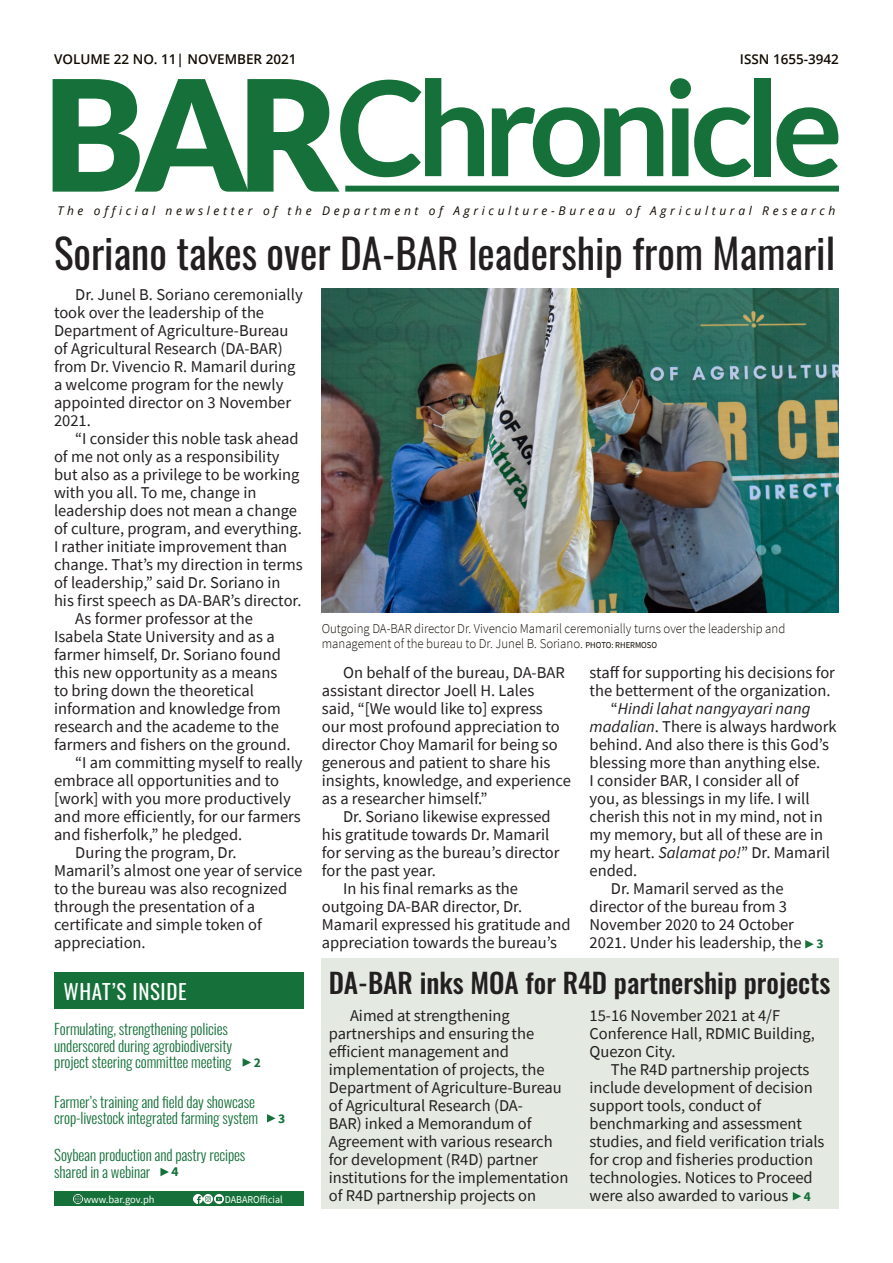
<style>
.page{position:relative;width:893px;height:1263px;background:#fff}
.page>*{position:absolute;margin:0;border:0;box-sizing:border-box;transform-origin:0 0}
.Captions{font:900 154.5px "Lato";color:#157139}
.Captions-2{font:700 132px "Lato";letter-spacing:-.06em;color:#157139}
.Headline{font:41.25px "Oswald";color:#231f20}
.Headline-2{font:500 27.45px "Oswald";color:#231f20}
.Contents{font:21px "Oswald";letter-spacing:.03em;color:#fff}
.t1{font:16.5px/18px "Source Sans Pro";color:#231f20}
.Contents-2{font:300 15px/16.5px "Oswald";letter-spacing:-.01em;color:#157139}
.Captions-3{font:300 13.5px/15px "Source Sans Pro";color:#100b00;scale:.95 1}
.t2{font:600 13.5px "Open Sans";color:#100b00}
.Contents-3{font:700 13.5px "Source Sans Pro";color:#157139}
.t3{font:italic 12px "Open Sans";letter-spacing:.305em;color:#100b00}
.t4{font:10.5px "Source Sans Pro";color:#fff}
.t5{font:10.5px "Source Sans Pro";color:#fff;scale:.95 1}
.s1{font-weight:400;font-size:9px}
.s2{font-style:italic}
</style>
<div class="page">
<div style="left:54px;top:972px;width:249px;height:36px;background:#157139"></div>
<div style="left:345px;top:186px;width:494px;height:6px;background:#157139"></div>
<div style="left:55px;top:1191px;width:249px;height:15px;background:#157139"></div>
<svg style="left:74px;top:1194px;width:9px;height:9px"></svg>
<svg style="left:193px;top:1194px;width:30px;height:9px"></svg>
<svg style="left:243px;top:1058px;width:8px;height:9px"></svg>
<svg style="left:267px;top:1114px;width:9px;height:8px"></svg>
<svg style="left:160px;top:1168px;width:9px;height:8px"></svg>
<svg style="left:805px;top:940px;width:9px;height:8px"></svg>
<div style="left:322px;top:959px;width:517px;height:250px;background:#e4eae2"></div>
<img style="left:322px;top:288px;width:517px;height:324px">
<svg style="left:793px;top:1192px;width:8px;height:8px"></svg>
<p class="t2" style="left:54px;top:50px;width:244px">VOLUME 22 NO. 11| NOVEMBER 2021</p>
<p class="t2" style="left:740px;top:50px;width:101px">ISSN 1655-3942</p>
<p class="Captions" style="left:43px;top:45px;width:299px">BAR</p>
<p class="Captions-2" style="left:336px;top:52px;width:508px">Chronicle</p>
<p class="t3" style="left:57px;top:202px;width:780px">The official newsletter of the Department of Agriculture-Bureau of Agricultural Research</p>
<p class="Headline" style="left:54px;top:216px;width:783px">Soriano takes over DA-BAR leadership from Mamaril</p>
<p class="t1" style="left:54px;top:286px;width:250px;text-indent:21px">Dr. Junel B. Soriano ceremonially took over the leadership of the<br>Department of Agriculture-Bureau of Agricultural Research (DA-BAR) from Dr. Vivencio R. Mamaril during a welcome program for the newly appointed director on 3 November<br>2021.</p>
<p class="t1" style="left:54px;top:430px;width:250px;text-indent:21px">“I consider this noble task ahead of me not only as a responsibility but also as a privilege to be working with you all. To me, change in leadership does not mean a change of culture, program, and everything.<br>I rather initiate improvement than change. That’s my direction in terms of leadership,” said Dr. Soriano in his first speech as DA-BAR’s director.</p>
<p class="t1" style="left:54px;top:610px;width:238px;text-indent:21px">As former professor at the<br>Isabela State University and as a farmer himself, Dr. Soriano found this new opportunity as a means to bring down the theoretical information and knowledge from research and the academe to the farmers and fishers on the ground.</p>
<p class="t1" style="left:54px;top:754px;width:250px;text-indent:21px">“I am committing myself to really embrace all opportunities and to [work] with you more productively and more efficiently, for our farmers and fisherfolk,” he pledged.</p>
<p class="t1" style="left:54px;top:844px;width:250px;text-indent:21px">During the program, Dr.<br>Mamaril’s almost one year of service to the bureau was also recognized through the presentation of a certificate and simple token of appreciation.</p>
<p class="Contents" style="left:64px;top:973px;width:125px">WHAT’S INSIDE</p>
<p class="Contents-2" style="left:54px;top:1019px;width:179px">Formulating, strengthening policies underscored during agrobiodiversity project steering committee meeting</p>
<p class="Contents-3" style="left:254px;top:1053px;width:9px">2</p>
<p class="Contents-2" style="left:54px;top:1091px;width:205px">Farmer’s training and field day showcase crop-livestock integrated farming system</p>
<p class="Contents-2" style="left:54px;top:1145px;width:193px">Soybean production and pastry recipes shared in a webinar</p>
<p class="Contents-3" style="left:172px;top:1162px;width:9px">4</p>
<p class="Contents-3" style="left:278px;top:1109px;width:9px">3</p>
<p class="t4" style="left:84px;top:1192px;width:72px">www.bar.gov.ph</p>
<p class="t5" style="left:225px;top:1192px;width:62px">DABAROfficial</p>
<p class="Captions-3" style="left:322px;top:621px;width:489px">Outgoing DA-BAR director Dr. Vivencio Mamaril ceremonially turns over the leadership and management of the bureau to Dr. Junel B. Soriano. <span class="s1">PHOTO: RHERMOSO</span></p>
<p class="t1" style="left:322px;top:664px;width:251px;text-indent:21px">On behalf of the bureau, DA-BAR assistant director Joell H. Lales<br>said, “[We would like to] express<br>our most profound appreciation to director Choy Mamaril for being so generous and patient to share his insights, knowledge, and experience as a researcher himself.”</p>
<p class="t1" style="left:322px;top:808px;width:239px;text-indent:21px">Dr. Soriano likewise expressed his gratitude towards Dr. Mamaril for serving as the bureau’s director for the past year.</p>
<p class="t1" style="left:322px;top:880px;width:250px;text-indent:21px">In his final remarks as the outgoing DA-BAR director, Dr.<br>Mamaril expressed his gratitude and appreciation towards the bureau’s</p>
<p class="t1" style="left:590px;top:664px;width:247px">staff for supporting his decisions for the betterment of the organization.</p>
<p class="t1" style="left:590px;top:700px;width:249px;text-indent:21px">“<span class="s2">Hindi lahat nangyayari nang madalian</span>. There is always hardwork behind. And also there is this God’s blessing more than anything else.<br>I consider BAR, I consider all of<br>you, as blessings in my life. I will cherish this not in my mind, not in my memory, but all of these are in my heart. <span class="s2">Salamat po!</span>” Dr. Mamaril ended.</p>
<p class="t1" style="left:590px;top:880px;width:214px;text-indent:21px">Dr. Mamaril served as the director of the bureau from 3<br>November 2020 to 24 October<br>2021. Under his leadership, the</p>
<p class="Contents-3" style="left:816px;top:935px;width:9px">3</p>
<p class="Headline-2" style="left:329px;top:969px;width:503px">DA-BAR inks MOA for R4D partnership projects</p>
<p class="t1" style="left:329px;top:1006px;width:241px;text-indent:21px">Aimed at strengthening partnerships and ensuring the efficient management and implementation of projects, the<br>Department of Agriculture-Bureau of Agricultural Research (DA-<br>BAR) inked a Memorandum of<br>Agreement with various research for development (R4D) partner institutions for the implementation of R4D partnership projects on</p>
<p class="t1" style="left:590px;top:1006px;width:227px">15-16 November 2021 at 4/F<br>Conference Hall, RDMIC Building,<br>Quezon City.</p>
<p class="t1" style="left:590px;top:1060px;width:236px;text-indent:21px">The R4D partnership projects include development of decision support tools, conduct of benchmarking and assessment studies, and field verification trials for crop and fisheries production technologies. Notices to Proceed were also awarded to various</p>
<p class="Contents-3" style="left:804px;top:1187px;width:9px">4</p>
</div>
